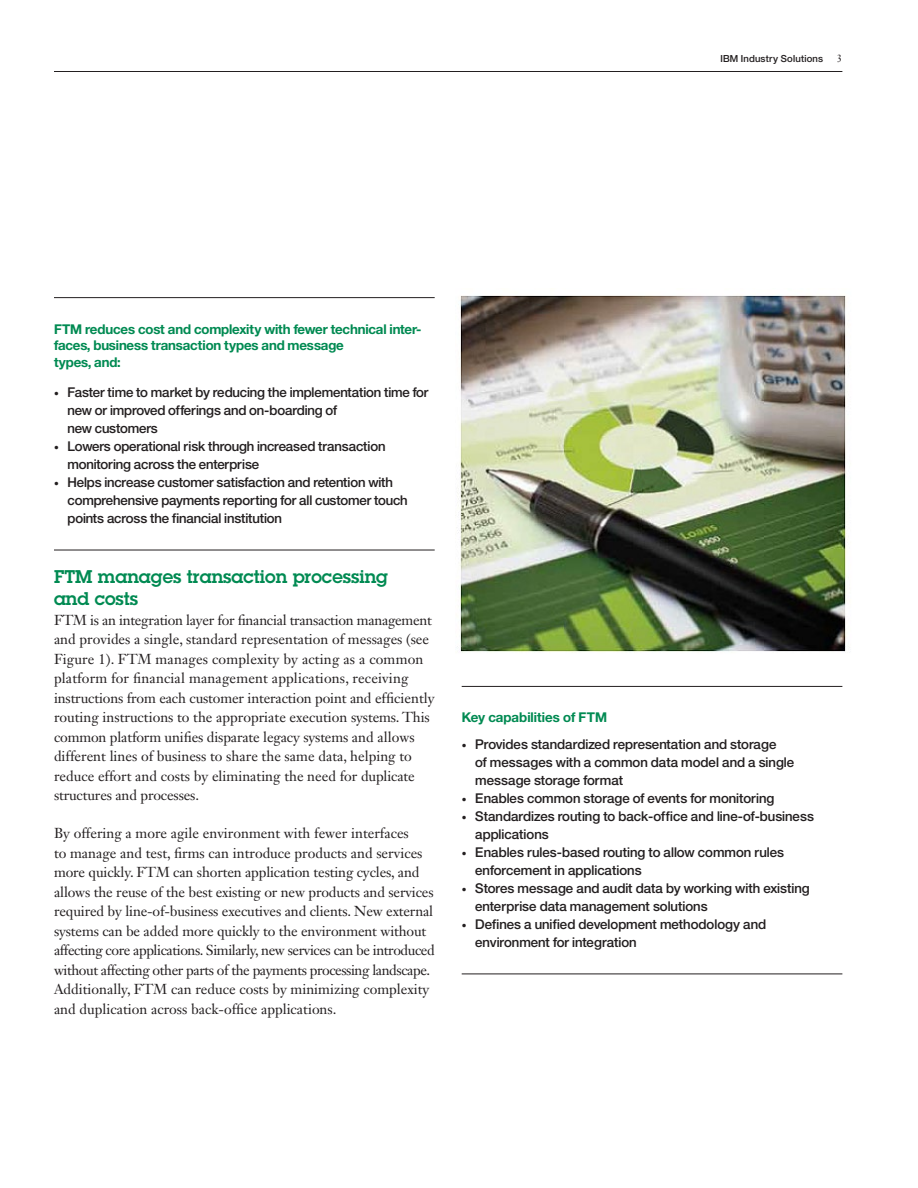
<style>
.page{position:relative;width:918px;height:1188px;background:#fff}
.page>*{position:absolute;margin:0;border:0;box-sizing:border-box;transform-origin:0 0}
.t1{font:600 18px/22.5px "Lubalin Graph Std";color:#008a52}
.t2{font:14.25px/19.5px "Janson Text LT Std";letter-spacing:-.01em;color:#231f20}
.t3{font:13.5px/18px "Helv Neue Mediumfor IBM";color:#231f20}
.t4{font:13.5px/16.5px "Helv Neue Boldfor IBM";letter-spacing:-.01em;color:#008a52}
.t5{font:10.5px "Janson Text LT Std";color:#231f20}
.t6{font:9.75px "Helv Neue Mediumfor IBM";letter-spacing:.02em;color:#231f20}
.s1{font-size:9.75px}
</style>
<div class="page">
<hr style="left:54px;top:71px;width:788px;height:1px;background:#231f20">
<hr style="left:54px;top:297px;width:381px;height:1px;background:#231f20">
<hr style="left:54px;top:550px;width:381px;height:1px;background:#231f20">
<hr style="left:462px;top:686px;width:380px;height:1px;background:#231f20">
<hr style="left:462px;top:974px;width:380px;height:1px;background:#231f20">
<img style="left:457px;top:295px;width:389px;height:358px">
<p class="t6" style="left:720px;top:53px;width:104px">IBM Industry Solutions</p>
<p class="t5" style="left:837px;top:52px;width:7px">3</p>
<p class="t4" style="left:54px;top:320px;width:369px">FTM reduces cost and complexity with fewer technical inter&shy;faces, business transaction types and message<br>types, and:</p>
<p class="t3" style="left:68px;top:383px;width:363px;text-indent:-14px"><span class="s1">•</span> Faster time to market by reducing the implementation time for new or improved offerings and on-boarding of<br>new customers</p>
<p class="t3" style="left:68px;top:437px;width:319px;text-indent:-14px"><span class="s1">•</span> Lowers operational risk through increased transaction monitoring across the enterprise</p>
<p class="t3" style="left:68px;top:473px;width:342px;text-indent:-14px"><span class="s1">•</span> Helps increase customer satisfaction and retention with comprehensive payments reporting for all customer touch points across the financial institution</p>
<p class="t1" style="left:54px;top:565px;width:336px">FTM manages transaction processing and costs</p>
<p class="t2" style="left:54px;top:610px;width:382px">FTM is an integration layer for financial transaction management and provides a single, standard representation of messages (see Figure 1). FTM manages complexity by acting as a common platform for financial management applications, receiving instructions from each customer interaction point and efficiently routing instructions to the appropriate execution systems. This common platform unifies disparate legacy systems and allows different lines of business to share the same data, helping to reduce effort and costs by eliminating the need for duplicate structures and processes.</p>
<p class="t2" style="left:54px;top:824px;width:382px">By offering a more agile environment with fewer interfaces<br>to manage and test, firms can introduce products and services more quickly. FTM can shorten application testing cycles, and allows the reuse of the best existing or new products and services required by line-of-business executives and clients. New external systems can be added more quickly to the environment without affecting core applications. Similarly, new services can be introduced without affecting other parts of the payments processing landscape.<br>Additionally, FTM can reduce costs by minimizing complexity and duplication across back-office applications.</p>
<p class="t4" style="left:462px;top:709px;width:147px">Key capabilities of FTM</p>
<p class="t3" style="left:475px;top:735px;width:321px;text-indent:-14px"><span class="s1">•</span> Provides standardized representation and storage<br>of messages with a common data model and a single message storage format</p>
<p class="t3" style="left:462px;top:789px;width:314px"><span class="s1">•</span> Enables common storage of events for monitoring</p>
<p class="t3" style="left:475px;top:807px;width:340px;text-indent:-14px"><span class="s1">•</span> Standardizes routing to back-office and line-of-business applications</p>
<p class="t3" style="left:475px;top:843px;width:310px;text-indent:-14px"><span class="s1">•</span> Enables rules-based routing to allow common rules enforcement in applications</p>
<p class="t3" style="left:475px;top:879px;width:336px;text-indent:-14px"><span class="s1">•</span> Stores message and audit data by working with existing enterprise data management solutions</p>
<p class="t3" style="left:475px;top:915px;width:293px;text-indent:-14px"><span class="s1">•</span> Defines a unified development methodology and environment for integration</p>
</div>
